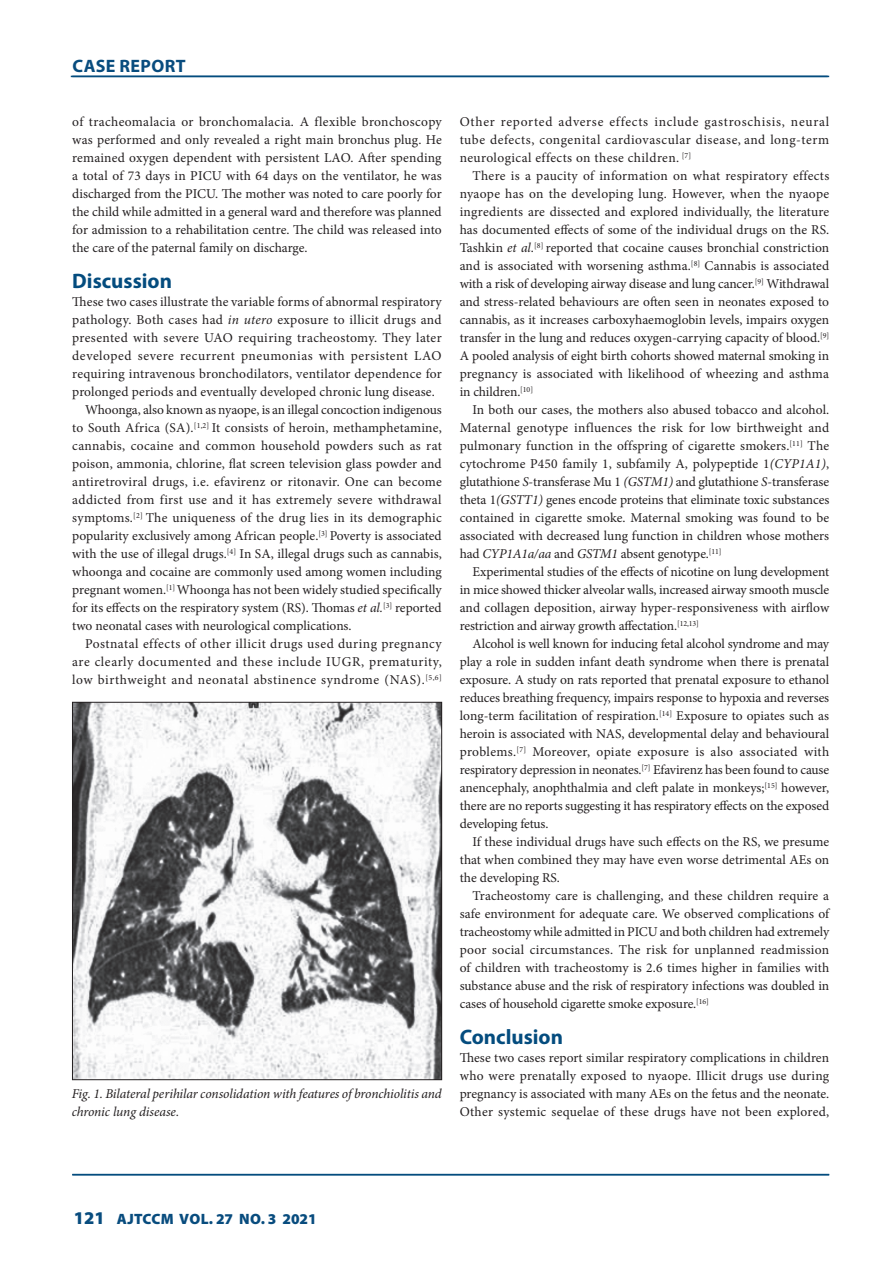
<style>
.page{position:relative;width:893px;height:1263px;background:#fff}
.page>*{position:absolute;margin:0;border:0;box-sizing:border-box;transform-origin:0 0}
.B_HEAD{font:700 21px "Myriad Pro";color:#044c7e}
.t1{font:700 18px "Myriad Pro";letter-spacing:.02em;color:#084c7e}
.t2{font:900 15px "Myriad Pro";letter-spacing:.005em;color:#084c7e}
.BODY_TEXT_INDENT{font:13.5px/18px "Minion Pro";color:#231f20;text-align:justify}
.BODY_1ST_PARAGRAPH{font:13.5px/18px "Minion Pro";letter-spacing:.015em;color:#231f20;text-align:justify}
.CAPTIONS{font:italic 13.5px/18px "Minion Pro";letter-spacing:-.01em;color:#231f20}
.s1{font-style:italic}
.s2{font-size:18px}
</style>
<div class="page">
<hr style="left:72px;top:76px;width:757px;height:1px;background:#044c7e">
<hr style="left:72px;top:1174px;width:757px;height:1px;background:#044c7e">
<hr style="left:71px;top:76px;width:757px;height:1px;background:#044c7e">
<img style="left:74px;top:704px;width:366px;height:374px">
<div style="left:72px;top:702px;width:370px;height:378px;border:1px solid #231f20"></div>
<h2 class="t1" style="left:72px;top:54px;width:115px">CASE REPORT</h2>
<p class="BODY_TEXT_INDENT" style="left:72px;top:113px;width:371px">of tracheomalacia or bronchomalacia. A flexible bronchoscopy was performed and only revealed a right main bronchus plug. He remained oxygen dependent with persistent LAO. After spending a total of 73 days in PICU with 64 days on the ventilator, he was discharged from the PICU. The mother was noted to care poorly for the child while admitted in a general ward and therefore was planned for admission to a rehabilitation centre. The child was released into the care of the paternal family on discharge.</p>
<h2 class="B_HEAD" style="left:72px;top:267px;width:101px">Discussion</h2>
<p class="BODY_1ST_PARAGRAPH" style="left:72px;top:293px;width:371px">These two cases illustrate the variable forms of abnormal respiratory pathology. Both cases had <span class="s1">in utero</span> exposure to illicit drugs and presented with severe UAO requiring tracheostomy. They later developed severe recurrent pneumonias with persistent LAO requiring intravenous bronchodilators, ventilator dependence for prolonged periods and eventually developed chronic lung disease.</p>
<p class="BODY_TEXT_INDENT" style="left:72px;top:401px;width:371px;text-indent:13px">Whoonga, also known as nyaope, is an illegal concoction indigenous to South Africa (SA).<sup>[1,2]</sup> It consists of heroin, methamphetamine, cannabis, cocaine and common household powders such as rat poison, ammonia, chlorine, flat screen television glass powder and antiretroviral drugs, i.e. efavirenz or ritonavir. One can become addicted from first use and it has extremely severe withdrawal symptoms.<sup>[2]</sup> The uniqueness of the drug lies in its demographic popularity exclusively among African people.<sup>[3]</sup> Poverty is associated with the use of illegal drugs.<sup>[4]</sup> In SA, illegal drugs such as cannabis, whoonga and cocaine are commonly used among women including pregnant women.<sup>[1]</sup> Whoonga has not been widely studied specifically for its effects on the respiratory system (RS). Thomas <span class="s1">et al.</span><sup>[3]</sup> reported two neonatal cases with neurological complications.</p>
<p class="BODY_TEXT_INDENT" style="left:72px;top:635px;width:371px;text-indent:13px">Postnatal effects of other illicit drugs used during pregnancy are clearly documented and these include IUGR, prematurity, low birthweight and neonatal abstinence syndrome (NAS).<sup>[5,6]</sup></p>
<p class="CAPTIONS" style="left:72px;top:1085px;width:371px">Fig. 1. Bilateral perihilar consolidation with features of bronchiolitis and chronic lung disease.</p>
<p class="BODY_TEXT_INDENT" style="left:460px;top:113px;width:371px">Other reported adverse effects include gastroschisis, neural tube defects, congenital cardiovascular disease, and long-term neurological effects on these children. <sup>[7]</sup></p>
<p class="BODY_TEXT_INDENT" style="left:460px;top:167px;width:371px;text-indent:13px">There is a paucity of information on what respiratory effects nyaope has on the developing lung. However, when the nyaope ingredients are dissected and explored individually, the literature has documented effects of some of the individual drugs on the RS.<br>Tashkin <span class="s1">et al</span>.<sup>[8]</sup> reported that cocaine causes bronchial constriction and is associated with worsening asthma.<sup>[8]</sup> Cannabis is associated with a risk of developing airway disease and lung cancer.<sup>[9]</sup> Withdrawal and stress-related behaviours are often seen in neonates exposed to cannabis, as it increases carboxyhaemoglobin levels, impairs oxygen transfer in the lung and reduces oxygen-carrying capacity of blood.<sup>[9] </sup>A pooled analysis of eight birth cohorts showed maternal smoking in pregnancy is associated with likelihood of wheezing and asthma in children.<sup>[10]</sup></p>
<p class="BODY_TEXT_INDENT" style="left:460px;top:401px;width:371px;text-indent:13px">In both our cases, the mothers also abused tobacco and alcohol.<br>Maternal genotype influences the risk for low birthweight and pulmonary function in the offspring of cigarette smokers.<sup>[11]</sup> The cytochrome P450 family 1, subfamily A, polypeptide 1<span class="s1">(CYP1A1)</span>, glutathione <span class="s1">S</span>-transferase Mu 1 <span class="s1">(GSTM1)</span> and glutathione <span class="s1">S</span>-transferase theta 1<span class="s1">(GSTT1)</span> genes encode proteins that eliminate toxic substances contained in cigarette smoke. Maternal smoking was found to be associated with decreased lung function in children whose mothers had <span class="s1">CYP1A1a/aa</span> and <span class="s1">GSTM1</span> absent genotype.<sup>[11]</sup></p>
<p class="BODY_TEXT_INDENT" style="left:460px;top:563px;width:371px;text-indent:13px">Experimental studies of the effects of nicotine on lung development in mice showed thicker alveolar walls, increased airway smooth muscle and collagen deposition, airway hyper-responsiveness with airflow restriction and airway growth affectation.<sup>[12,13]</sup></p>
<p class="BODY_TEXT_INDENT" style="left:460px;top:635px;width:371px;text-indent:13px">Alcohol is well known for inducing fetal alcohol syndrome and may play a role in sudden infant death syndrome when there is prenatal exposure. A study on rats reported that prenatal exposure to ethanol reduces breathing frequency, impairs response to hypoxia and reverses long-term facilitation of respiration.<sup>[14]</sup> Exposure to opiates such as heroin is associated with NAS, developmental delay and behavioural problems.<sup>[7]</sup> Moreover, opiate exposure is also associated with respiratory depression in neonates.<sup>[7]</sup> Efavirenz has been found to cause anencephaly, anophthalmia and cleft palate in monkeys;<sup>[15]</sup> however, there are no reports suggesting it has respiratory effects on the exposed developing fetus.</p>
<p class="BODY_TEXT_INDENT" style="left:460px;top:833px;width:371px;text-indent:13px">If these individual drugs have such effects on the RS, we presume that when combined they may have even worse detrimental AEs on the developing RS.</p>
<p class="BODY_TEXT_INDENT" style="left:460px;top:887px;width:371px;text-indent:13px">Tracheostomy care is challenging, and these children require a safe environment for adequate care. We observed complications of tracheostomy while admitted in PICU and both children had extremely poor social circumstances. The risk for unplanned readmission of children with tracheostomy is 2.6 times higher in families with substance abuse and the risk of respiratory infections was doubled in cases of household cigarette smoke exposure.<sup>[16]</sup></p>
<h2 class="B_HEAD" style="left:460px;top:1023px;width:105px">Conclusion</h2>
<p class="BODY_1ST_PARAGRAPH" style="left:460px;top:1049px;width:371px">These two cases report similar respiratory complications in children who were prenatally exposed to nyaope. Illicit drugs use during pregnancy is associated with many AEs on the fetus and the neonate.<br>Other systemic sequelae of these drugs have not been explored,</p>
<p class="t2" style="left:74px;top:1210px;width:244px"><span class="s2">121</span> AJTCCM VOL. 27 NO. 3 2021</p>
</div>
